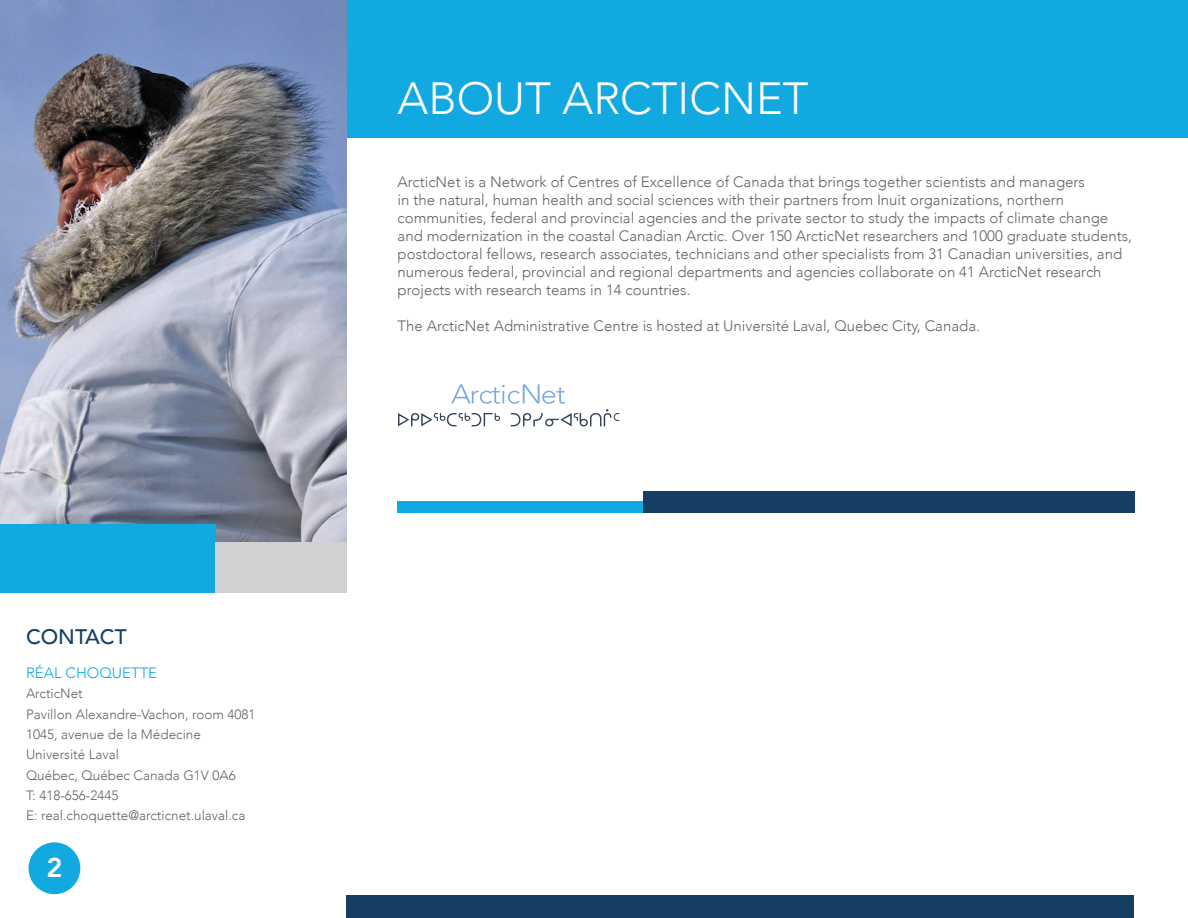
<style>
.page{position:relative;width:1188px;height:918px;background:#fff}
.page>*{position:absolute;margin:0;border:0;box-sizing:border-box;transform-origin:0 0}
.t1{font:300 45px "Avenir";color:#fff}
.t2{font:800 27px "Avenir";color:#fff}
.t3{font:500 21px "Avenir";color:#153f63}
.t4{font:300 15px/18px "Avenir";color:#636466}
.t5{font:300 15px "Avenir";color:#12a9e1}
.t6{font:300 13.5px/20.2px "Avenir";color:#636466}
</style>
<div class="page">
<div style="left:28px;top:842px;width:52px;height:52px;background:#12a9e1;border-radius:50%"></div>
<div style="left:397px;top:501px;width:492px;height:11px;background:#12a9e1"></div>
<div style="left:643px;top:491px;width:491px;height:21px;background:#153f63"></div>
<div style="left:347px;top:896px;width:787px;height:22px;background:#153f63"></div>
<div style="left:342px;top:0;width:846px;height:137px;background:#12a9e1"></div>
<img style="left:0;top:0;width:347px;height:542px">
<svg style="left:398px;top:384px;width:221px;height:42px"></svg>
<div style="left:0;top:524px;width:216px;height:68px;background:#12a9e1"></div>
<div style="left:216px;top:542px;width:131px;height:50px;background:#cfd1d2"></div>
<h3 class="t3" style="left:26px;top:618px;width:102px">CONTACT</h3>
<p class="t5" style="left:26px;top:664px;width:133px">RÉAL CHOQUETTE</p>
<p class="t6" style="left:26px;top:684px;width:231px">ArcticNet<br>Pavillon Alexandre-Vachon, room 4081<br>1045, avenue de la Médecine<br>Université Laval<br>Québec, Québec Canada G1V 0A6<br>T: 418-656-2445<br>E: real.choquette@arcticnet.ulaval.ca</p>
<h2 class="t2" style="left:46px;top:847px;width:17px">2</h2>
<h1 class="t1" style="left:398px;top:72px;width:412px">ABOUT ARCTICNET</h1>
<p class="t4" style="left:398px;top:173px;width:736px">ArcticNet is a Network of Centres of Excellence of Canada that brings together scientists and managers<br>in the natural, human health and social sciences with their partners from Inuit organizations, northern communities, federal and provincial agencies and the private sector to study the impacts of climate change and modernization in the coastal Canadian Arctic. Over 150 ArcticNet researchers and 1000 graduate students, postdoctoral fellows, research associates, technicians and other specialists from 31 Canadian universities, and numerous federal, provincial and regional departments and agencies collaborate on 41 ArcticNet research projects with research teams in 14 countries.</p>
<p class="t4" style="left:398px;top:317px;width:584px">The ArcticNet Administrative Centre is hosted at Université Laval, Quebec City, Canada.</p>
</div>
